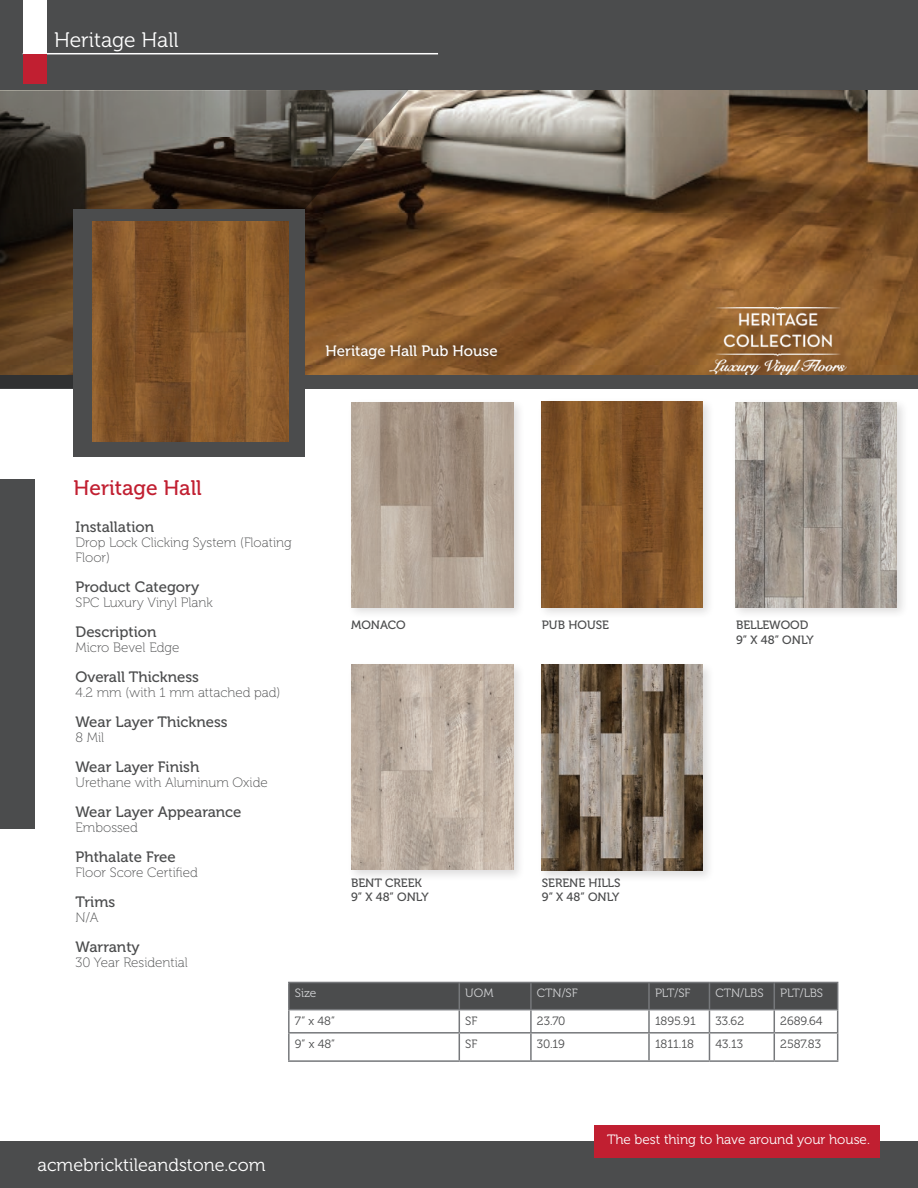
<style>
.page{position:relative;width:918px;height:1188px;background:#fff}
.page>*{position:absolute;margin:0;border:0;box-sizing:border-box;transform-origin:0 0}
.t1{font:21px "Museo 300";color:#fff}
.t2{font:21px "Museo 500";color:#c11f31}
.t3{font:18px "Museo 300";color:#fff}
.t4{font:15px "Museo 500";color:#4b4c4d}
.t5{font:15px "Museo 500";color:#fff}
.t6{font:13.5px/15px "Museo 100";color:#4b4c4d}
.t7{font:13.5px "Museo 300";color:#fff}
.t8{font:12px/14.4px "Museo 500";color:#4b4c4d}
.t9{font:12px "Museo 300";color:#4b4c4d}
.t10{font:12px "Museo 300";color:#d1d2d4}
</style>
<div class="page">
<div style="left:0;top:0;width:918px;height:389px;background:#4b4c4d"></div>
<img style="left:409px;top:91px;width:509px;height:284px">
<svg style="left:0;top:90px;width:409px;height:298px;background:#544434"></svg>
<div style="left:0;top:1142px;width:918px;height:46px;background:#4b4c4d"></div>
<div style="left:0;top:480px;width:35px;height:349px;background:#4b4c4d"></div>
<hr style="left:23px;top:53px;width:415px;height:1px;background:#fff">
<div style="left:23px;top:0;width:23px;height:54px;background:#fff"></div>
<div style="left:23px;top:54px;width:23px;height:30px;background:#c11f31"></div>
<div style="left:347px;top:398px;width:179px;height:221px;background:#231f20;opacity:.15"></div>
<img style="left:351px;top:402px;width:163px;height:205px">
<div style="left:538px;top:398px;width:177px;height:222px;background:#231f20;opacity:.15"></div>
<img style="left:542px;top:402px;width:161px;height:206px">
<div style="left:594px;top:1125px;width:286px;height:32px;background:#c11f31"></div>
<div style="left:74px;top:210px;width:231px;height:247px;background:#4b4c4d"></div>
<img style="left:93px;top:221px;width:195px;height:221px">
<div style="left:317px;top:335px;width:189px;height:33px;background:#231f20;opacity:.81"></div>
<hr style="left:288px;top:982px;width:171px;height:1px;background:#76787b">
<hr style="left:288px;top:983px;width:2px;height:26px;background:#76787b">
<hr style="left:288px;top:1009px;width:171px;height:1px;background:#76787b">
<hr style="left:288px;top:1010px;width:2px;height:22px;background:#76787b">
<hr style="left:288px;top:1032px;width:171px;height:2px;background:#76787b">
<hr style="left:288px;top:1034px;width:2px;height:26px;background:#76787b">
<svg style="left:289px;top:982px;width:549px;height:78px"></svg>
<hr style="left:288px;top:1060px;width:171px;height:2px;background:#76787b">
<hr style="left:459px;top:1060px;width:72px;height:2px;background:#76787b">
<hr style="left:531px;top:1060px;width:118px;height:2px;background:#76787b">
<hr style="left:649px;top:1060px;width:60px;height:2px;background:#76787b">
<hr style="left:709px;top:1060px;width:65px;height:2px;background:#76787b">
<hr style="left:774px;top:1060px;width:64px;height:2px;background:#76787b">
<img style="left:709px;top:308px;width:137px;height:67px">
<div style="left:347px;top:661px;width:179px;height:221px;background:#231f20;opacity:.15"></div>
<img style="left:351px;top:665px;width:163px;height:205px">
<div style="left:731px;top:398px;width:178px;height:221px;background:#231f20;opacity:.15"></div>
<img style="left:735px;top:402px;width:161px;height:206px">
<div style="left:538px;top:661px;width:177px;height:222px;background:#231f20;opacity:.15"></div>
<img style="left:542px;top:665px;width:161px;height:206px">
<h1 class="t1" style="left:54px;top:28px;width:126px">Heritage Hall</h1>
<p class="t5" style="left:326px;top:342px;width:174px">Heritage Hall Pub House</p>
<h1 class="t2" style="left:74px;top:477px;width:130px">Heritage Hall</h1>
<p class="t4" style="left:76px;top:519px;width:80px">Installation</p>
<p class="t6" style="left:76px;top:535px;width:218px">Drop Lock Clicking System (Floating<br>Floor)</p>
<p class="t4" style="left:76px;top:579px;width:125px">Product Category</p>
<p class="t6" style="left:76px;top:595px;width:139px">SPC Luxury Vinyl Plank</p>
<p class="t4" style="left:76px;top:624px;width:82px">Description</p>
<p class="t6" style="left:76px;top:640px;width:105px">Micro Bevel Edge</p>
<p class="t4" style="left:76px;top:669px;width:125px">Overall Thickness</p>
<p class="t6" style="left:76px;top:685px;width:206px">4.2 mm (with 1 mm attached pad)</p>
<p class="t4" style="left:76px;top:714px;width:154px">Wear Layer Thickness</p>
<p class="t6" style="left:76px;top:730px;width:30px">8 Mil</p>
<p class="t4" style="left:76px;top:759px;width:125px">Wear Layer Finish</p>
<p class="t6" style="left:76px;top:775px;width:194px">Urethane with Aluminum Oxide</p>
<p class="t4" style="left:76px;top:804px;width:168px">Wear Layer Appearance</p>
<p class="t6" style="left:76px;top:820px;width:64px">Embossed</p>
<p class="t4" style="left:76px;top:849px;width:102px">Phthalate Free</p>
<p class="t6" style="left:76px;top:865px;width:124px">Floor Score Certified</p>
<p class="t4" style="left:76px;top:894px;width:41px">Trims</p>
<p class="t6" style="left:76px;top:910px;width:25px">N/A</p>
<p class="t4" style="left:76px;top:939px;width:66px">Warranty</p>
<p class="t6" style="left:76px;top:955px;width:114px">30 Year Residential</p>
<p class="t8" style="left:351px;top:618px;width:56px">MONACO</p>
<p class="t8" style="left:542px;top:618px;width:69px">PUB HOUSE</p>
<p class="t8" style="left:351px;top:875px;width:79px">BENT CREEK<br>9” X 48” ONLY</p>
<p class="t8" style="left:542px;top:875px;width:80px">SERENE HILLS<br>9” X 48” ONLY</p>
<p class="t8" style="left:736px;top:618px;width:79px">BELLEWOOD<br>9” X 48” ONLY</p>
<p class="t10" style="left:295px;top:987px;width:23px">Size</p>
<p class="t10" style="left:465px;top:987px;width:30px">UOM</p>
<p class="t10" style="left:537px;top:987px;width:42px">CTN/SF</p>
<p class="t10" style="left:655px;top:987px;width:37px">PLT/SF</p>
<p class="t10" style="left:715px;top:987px;width:50px">CTN/LBS</p>
<p class="t10" style="left:780px;top:987px;width:44px">PLT/LBS</p>
<p class="t9" style="left:295px;top:1014px;width:42px">7” x 48”</p>
<p class="t9" style="left:465px;top:1014px;width:14px">SF</p>
<p class="t9" style="left:537px;top:1014px;width:30px">23.70</p>
<p class="t9" style="left:655px;top:1014px;width:42px">1895.91</p>
<p class="t9" style="left:715px;top:1014px;width:30px">33.62</p>
<p class="t9" style="left:780px;top:1014px;width:44px">2689.64</p>
<p class="t9" style="left:295px;top:1037px;width:42px">9” x 48”</p>
<p class="t9" style="left:465px;top:1037px;width:14px">SF</p>
<p class="t9" style="left:537px;top:1037px;width:29px">30.19</p>
<p class="t9" style="left:655px;top:1037px;width:40px">1811.18</p>
<p class="t9" style="left:715px;top:1037px;width:29px">43.13</p>
<p class="t9" style="left:780px;top:1037px;width:42px">2587.83</p>
<h2 class="t3" style="left:38px;top:1155px;width:229px">acmebricktileandstone.com</h2>
<p class="t7" style="left:607px;top:1132px;width:264px">The best thing to have around your house.</p>
</div>
